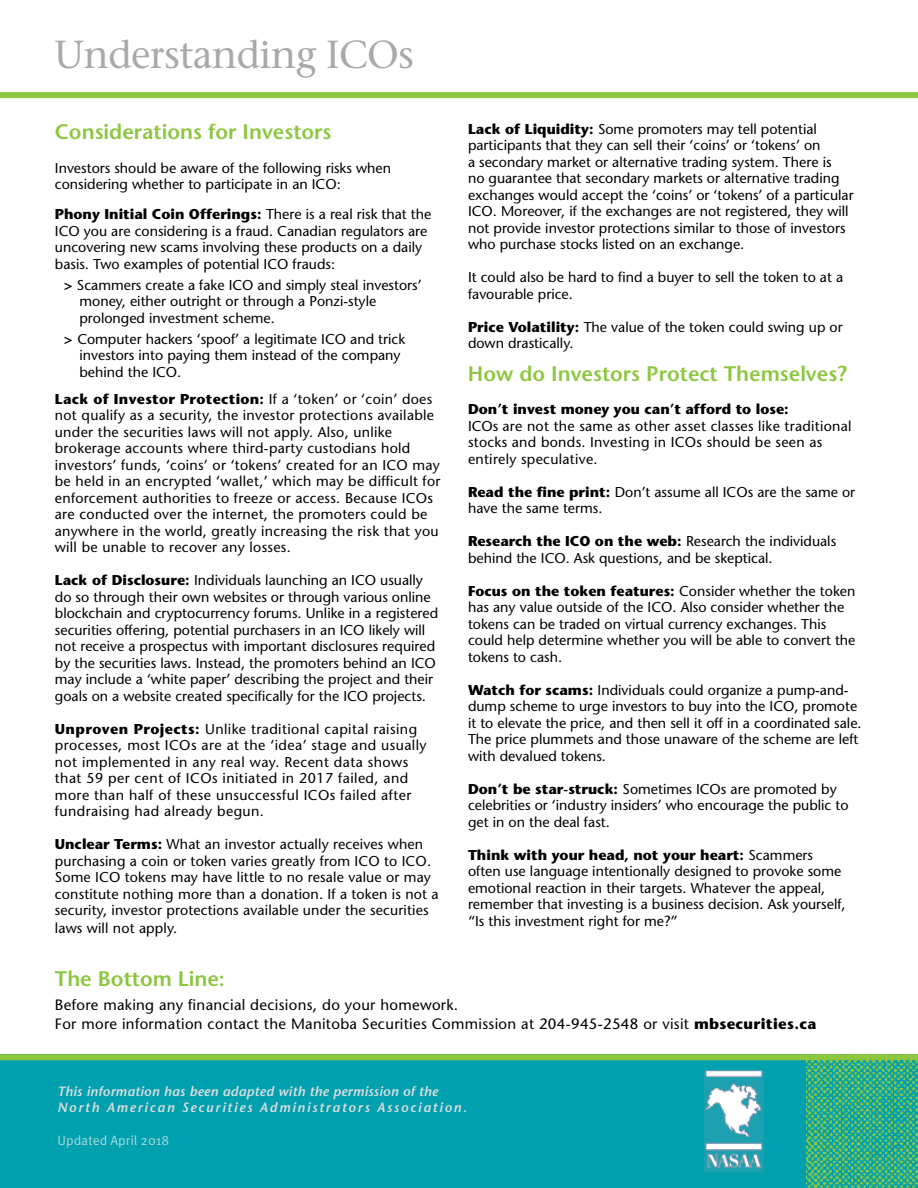
<style>
.page{position:relative;width:918px;height:1188px;background:#fff}
.page>*{position:absolute;margin:0;border:0;box-sizing:border-box;transform-origin:0 0}
.t1{font:500 39px "Stone Serif Std";letter-spacing:-.02em;color:#a7a9ac}
.t2{font:600 21px "Stone Sans Std";color:#8dc63f}
.t3{font:500 15px/19.5px "Stone Sans Std";letter-spacing:.02em;color:#000}
.t4{font:500 14.25px/16.5px "Stone Sans Std";color:#000}
.t5{font:500 14.25px/16.5px "Stone Sans Std";letter-spacing:.02em;color:#000}
.t6{font:500 14.25px/16.5px "Stone Sans Std";letter-spacing:.03em;color:#000}
.t7{font:700 14.25px "Stone Sans Std";color:#000}
.t8{font:italic 600 13.5px/16.2px "Stone Sans Std";letter-spacing:.13em;color:#dcddde}
.t9{font:13.5px "Meta OT Norm";color:#aadae0}
.s1{font-weight:700}
</style>
<div class="page">
<div style="left:0;top:1054px;width:918px;height:134px;background:#00a0af"></div>
<img style="left:806px;top:1060px;width:112px;height:128px">
<div style="left:0;top:92px;width:918px;height:6px;background:#8dc63f"></div>
<div style="left:0;top:1054px;width:918px;height:6px;background:#8dc63f"></div>
<img style="left:704px;top:1071px;width:59px;height:100px">
<h1 class="t1" style="left:54px;top:32px;width:362px">Understanding ICOs</h1>
<h2 class="t2" style="left:55px;top:119px;width:278px">Considerations for Investors</h2>
<p class="t4" style="left:55px;top:160px;width:338px">Investors should be aware of the following risks when considering whether to participate in an ICO:</p>
<p class="t4" style="left:55px;top:206px;width:378px"><span class="s1">Phony Initial Coin Offerings:</span> There is a real risk that the ICO you are considering is a fraud. Canadian regulators are uncovering new scams involving these products on a daily basis. Two examples of potential ICO frauds:</p>
<p class="t4" style="left:79px;top:277px;width:344px;text-indent:-16px"><span class="s1">&gt;</span> Scammers create a fake ICO and simply steal investors’ money, either outright or through a Ponzi-style prolonged investment scheme.</p>
<p class="t4" style="left:79px;top:331px;width:327px;text-indent:-16px"><span class="s1">&gt;</span> Computer hackers ‘spoof’ a legitimate ICO and trick investors into paying them instead of the company behind the ICO.</p>
<p class="t5" style="left:55px;top:391px;width:387px"><span class="s1">Lack of Investor Protection:</span> If a ‘token’ or ‘coin’ does not qualify as a security, the investor protections available under the securities laws will not apply. Also, unlike brokerage accounts where third-party custodians hold investors’ funds, ‘coins’ or ‘tokens’ created for an ICO may be held in an encrypted ‘wallet,’ which may be difficult for enforcement authorities to freeze or access. Because ICOs are conducted over the internet, the promoters could be anywhere in the world, greatly increasing the risk that you will be unable to recover any losses.</p>
<p class="t4" style="left:55px;top:572px;width:385px"><span class="s1">Lack of Disclosure:</span> Individuals launching an ICO usually do so through their own websites or through various online blockchain and cryptocurrency forums. Unlike in a registered securities offering, potential purchasers in an ICO likely will not receive a prospectus with important disclosures required by the securities laws. Instead, the promoters behind an ICO may include a ‘white paper’ describing the project and their goals on a website created specifically for the ICO projects.</p>
<p class="t6" style="left:55px;top:721px;width:373px"><span class="s1">Unproven Projects:</span> Unlike traditional capital raising processes, most ICOs are at the ‘idea’ stage and usually not implemented in any real way. Recent data shows that 59 per cent of ICOs initiated in 2017 failed, and more than half of these unsuccessful ICOs failed after fundraising had already begun.</p>
<p class="t4" style="left:55px;top:836px;width:385px"><span class="s1">Unclear Terms:</span> What an investor actually receives when purchasing a coin or token varies greatly from ICO to ICO.<br>Some ICO tokens may have little to no resale value or may constitute nothing more than a donation. If a token is not a security, investor protections available under the securities</p>
<p class="t4" style="left:55px;top:920px;width:124px">laws will not apply.</p>
<h2 class="t2" style="left:55px;top:966px;width:172px">The Bottom Line:</h2>
<p class="t4" style="left:468px;top:120px;width:387px"><span class="s1">Lack of Liquidity:</span> Some promoters may tell potential participants that they can sell their ‘coins’ or ‘tokens’ on<br>a secondary market or alternative trading system. There is<br>no guarantee that secondary markets or alternative trading exchanges would accept the ‘coins’ or ‘tokens’ of a particular ICO. Moreover, if the exchanges are not registered, they will not provide investor protections similar to those of investors who purchase stocks listed on an exchange.</p>
<p class="t4" style="left:468px;top:269px;width:377px">It could also be hard to find a buyer to sell the token to at a favourable price.</p>
<p class="t4" style="left:468px;top:318px;width:376px"><span class="s1">Price Volatility:</span> The value of the token could swing up or down drastically.</p>
<h2 class="t2" style="left:468px;top:361px;width:381px">How do Investors Protect Themselves?</h2>
<p class="t7" style="left:468px;top:401px;width:322px">Don’t invest money you can’t afford to lose:</p>
<p class="t5" style="left:468px;top:417px;width:385px">ICOs are not the same as other asset classes like traditional stocks and bonds. Investing in ICOs should be seen as entirely speculative.</p>
<p class="t4" style="left:468px;top:483px;width:389px"><span class="s1">Read the fine print:</span> Don’t assume all ICOs are the same or have the same terms.</p>
<p class="t4" style="left:468px;top:533px;width:370px"><span class="s1">Research the ICO on the web:</span> Research the individuals behind the ICO. Ask questions, and be skeptical.</p>
<p class="t4" style="left:468px;top:582px;width:389px"><span class="s1">Focus on the token features:</span> Consider whether the token has any value outside of the ICO. Also consider whether the tokens can be traded on virtual currency exchanges. This could help determine whether you will be able to convert the tokens to cash.</p>
<p class="t4" style="left:468px;top:681px;width:395px"><span class="s1">Watch for scams:</span> Individuals could organize a pump-and&shy;dump scheme to urge investors to buy into the ICO, promote it to elevate the price, and then sell it off in a coordinated sale.<br>The price plummets and those unaware of the scheme are left with devalued tokens.</p>
<p class="t4" style="left:468px;top:780px;width:382px"><span class="s1">Don’t be star-struck:</span> Sometimes ICOs are promoted by celebrities or ‘industry insiders’ who encourage the public to get in on the deal fast.</p>
<p class="t4" style="left:468px;top:847px;width:379px"><span class="s1">Think with your head, not your heart:</span> Scammers often use language intentionally designed to provoke some emotional reaction in their targets. Whatever the appeal, remember that investing is a business decision. Ask yourself, “Is this investment right for me?”</p>
<p class="t3" style="left:55px;top:995px;width:763px">Before making any financial decisions, do your homework.<br>For more information contact the Manitoba Securities Commission at 204-945-2548 or visit <span class="s1">mbsecurities.ca</span></p>
<p class="t8" style="left:57px;top:1083px;width:411px">This information has been adapted with the permission of the<br>North American Securities Administrators Association.</p>
<p class="t9" style="left:57px;top:1132px;width:114px">Updated April 2018</p>
</div>
